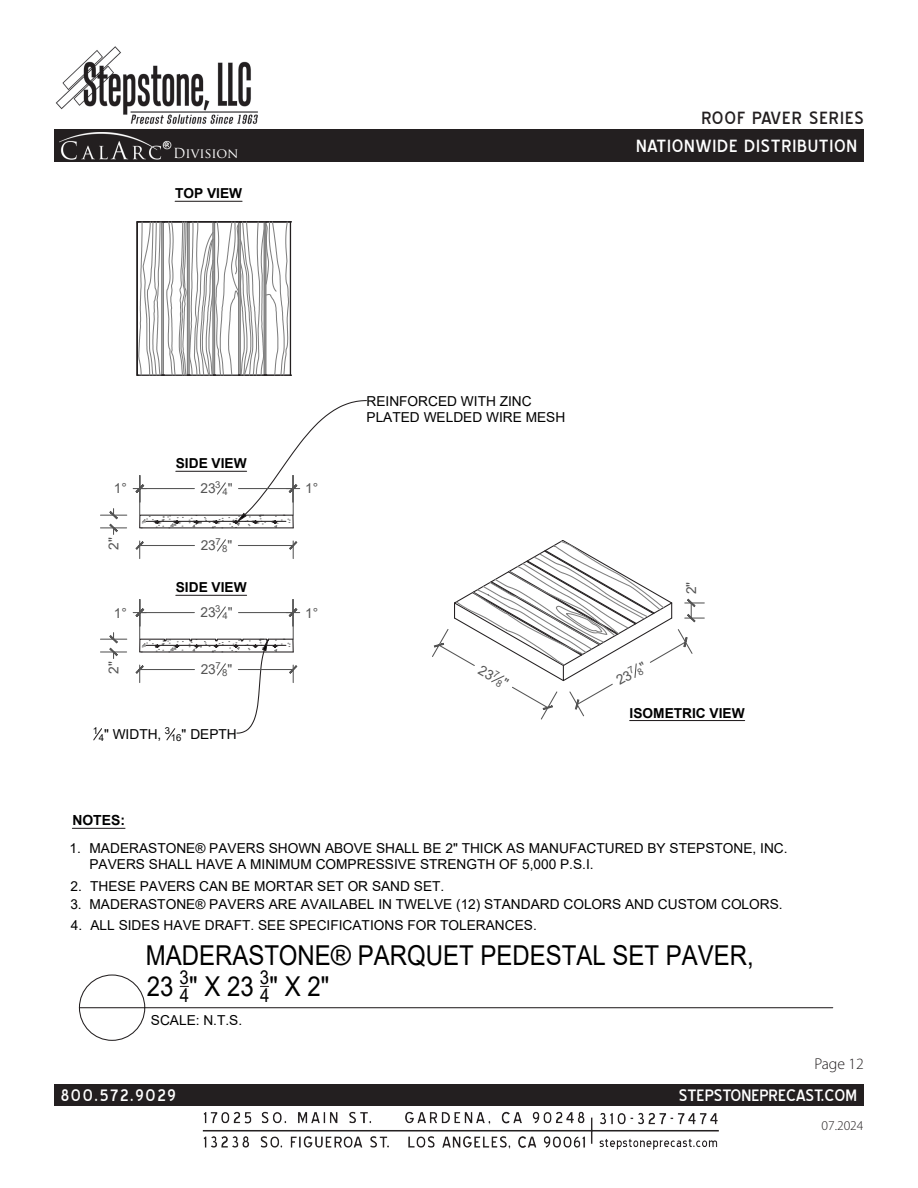
<style>
.page{position:relative;width:918px;height:1188px;background:#fff}
.page>*{position:absolute;margin:0;border:0;box-sizing:border-box;transform-origin:0 0}
.t1{font:27.45px/31px "Arial";color:#000;scale:.88 1}
.t2{font:22.5px "Blue Highway";letter-spacing:.03em;color:#fff}
.t3{font:22.5px "Blue Highway";letter-spacing:.04em;color:#231f20}
.t4{font:21px "Blue Highway";color:#fff}
.t5{font:21px "Blue Highway";letter-spacing:.08em;color:#fff}
.t6{font:300 15.75px "Myriad Pro";color:#231f20}
.t7{font:700 13.95px "Arial";color:#000}
.t8{font:13.65px/16.5px "Arial";color:#000}
.t9{font:700 13.65px "Arial";color:#000}
.t10{font:13.65px "Arial";color:#545454}
.t11{font:13.5px "Trajan Pro";letter-spacing:-.01em;color:#fff}
.t12{font:300 13.5px "Myriad Pro";color:#231f20}
.t13{font:9.6px "Arial";color:#545454}
.t14{font:9.6px "Arial";color:#000}
</style>
<div class="page">
<div style="left:54px;top:129px;width:810px;height:32px;background:#231f20"></div>
<img style="left:55px;top:46px;width:203px;height:78px">
<img style="left:59px;top:132px;width:113px;height:28px">
<img style="left:202px;top:1111px;width:517px;height:39px">
<div style="left:54px;top:1084px;width:810px;height:22px;background:#231f20"></div>
<hr style="left:175px;top:201px;width:67px;height:1px;background:#231f20">
<hr style="left:176px;top:595px;width:71px;height:1px;background:#231f20">
<hr style="left:630px;top:720px;width:115px;height:1px;background:#231f20">
<svg style="left:136px;top:221px;width:156px;height:155px"></svg>
<hr style="left:79px;top:1007px;width:754px;height:1px;background:#231f20">
<div style="left:79px;top:975px;width:66px;height:66px;border:1px solid #231f20;border-radius:50%"></div>
<svg style="left:93px;top:728px;width:9px;height:13px"></svg>
<svg style="left:135px;top:638px;width:163px;height:103px"></svg>
<hr style="left:140px;top:612px;width:54px;height:1px;background:#545454">
<hr style="left:239px;top:612px;width:54px;height:1px;background:#545454">
<svg style="left:217px;top:606px;width:9px;height:13px"></svg>
<svg style="left:100px;top:633px;width:27px;height:26px"></svg>
<hr style="left:139px;top:599px;width:1px;height:40px;background:#545454">
<svg style="left:133px;top:599px;width:13px;height:27px"></svg>
<hr style="left:293px;top:599px;width:1px;height:40px;background:#545454">
<svg style="left:286px;top:599px;width:14px;height:27px"></svg>
<hr style="left:176px;top:471px;width:71px;height:1px;background:#231f20">
<div style="left:139px;top:515px;width:155px;height:13px;border:1px solid #231f20"></div>
<hr style="left:146px;top:521px;width:140px;height:1px;background:#231f20">
<svg style="left:141px;top:515px;width:42px;height:13px"></svg>
<hr style="left:238px;top:545px;width:55px;height:1px;background:#545454">
<hr style="left:140px;top:545px;width:54px;height:1px;background:#545454">
<svg style="left:289px;top:541px;width:9px;height:18px"></svg>
<svg style="left:135px;top:541px;width:9px;height:18px"></svg>
<svg style="left:217px;top:539px;width:9px;height:13px"></svg>
<hr style="left:140px;top:488px;width:54px;height:1px;background:#545454">
<svg style="left:100px;top:509px;width:27px;height:25px"></svg>
<hr style="left:139px;top:475px;width:1px;height:40px;background:#545454">
<svg style="left:133px;top:475px;width:13px;height:27px"></svg>
<svg style="left:189px;top:400px;width:178px;height:129px"></svg>
<hr style="left:72px;top:828px;width:53px;height:1px;background:#231f20">
<svg style="left:432px;top:540px;width:272px;height:180px"></svg>
<p class="t11" style="left:173px;top:144px;width:67px">Division</p>
<p class="t9" style="left:175px;top:184px;width:69px">TOP VIEW</p>
<h2 class="t3" style="left:701px;top:108px;width:164px">ROOF PAVER SERIES</h2>
<h2 class="t2" style="left:636px;top:136px;width:222px">NATIONWIDE DISTRIBUTION</h2>
<p class="t9" style="left:176px;top:454px;width:72px">SIDE VIEW</p>
<p class="t10" style="left:200px;top:479px;width:22px">23<sup>3</sup></p>
<p class="t13" style="left:222px;top:485px;width:12px">4<sup>"</sup></p>
<p class="t10" style="left:114px;top:479px;width:15px">1°</p>
<p class="t10" style="left:305px;top:479px;width:15px">1°</p>
<p class="t10" style="left:104px;top:550px;width:14px;rotate:-90deg">2"</p>
<p class="t10" style="left:201px;top:536px;width:22px">23<sup>7</sup></p>
<p class="t13" style="left:222px;top:542px;width:12px">8<sup>"</sup></p>
<p class="t9" style="left:176px;top:578px;width:72px">SIDE VIEW</p>
<p class="t10" style="left:200px;top:603px;width:22px">23<sup>3</sup></p>
<p class="t13" style="left:222px;top:609px;width:12px">4<sup>"</sup></p>
<p class="t10" style="left:114px;top:603px;width:15px">1°</p>
<p class="t10" style="left:305px;top:603px;width:15px">1°</p>
<p class="t10" style="left:104px;top:674px;width:14px;rotate:-90deg">2"</p>
<p class="t10" style="left:201px;top:660px;width:22px">23<sup>7</sup></p>
<p class="t13" style="left:222px;top:666px;width:12px">8<sup>"</sup></p>
<p class="t14" style="left:93px;top:724px;width:7px">1</p>
<p class="t8" style="left:99px;top:726px;width:140px"><sub>4</sub>" WIDTH, <sup>3</sup><sub>16</sub>" DEPTH</p>
<p class="t8" style="left:367px;top:392px;width:200px">REINFORCED WITH ZINC<br>PLATED WELDED WIRE MESH</p>
<p class="t10" style="left:682px;top:594px;width:14px;rotate:-90deg">2"</p>
<p class="t9" style="left:630px;top:703px;width:117px">ISOMETRIC VIEW</p>
<p class="t7" style="left:72px;top:811px;width:54px">NOTES:</p>
<p class="t8" style="left:89px;top:840px;width:700px;text-indent:-20px">1. MADERASTONE® PAVERS SHOWN ABOVE SHALL BE 2" THICK AS MANUFACTURED BY STEPSTONE, INC.<br>PAVERS SHALL HAVE A MINIMUM COMPRESSIVE STRENGTH OF 5,000 P.S.I.</p>
<p class="t8" style="left:70px;top:896px;width:714px">3. MADERASTONE® PAVERS ARE AVAILABEL IN TWELVE (12) STANDARD COLORS AND CUSTOM COLORS.</p>
<p class="t8" style="left:71px;top:917px;width:468px">4. ALL SIDES HAVE DRAFT. SEE SPECIFICATIONS FOR TOLERANCES.</p>
<p class="t8" style="left:71px;top:878px;width:375px">2. THESE PAVERS CAN BE MORTAR SET OR SAND SET.</p>
<p class="t1" style="left:146px;top:940px;width:692px">MADERASTONE® PARQUET PEDESTAL SET PAVER,<br>23 <sup>3</sup></p>
<p class="t1" style="left:180px;top:971px;width:103px"><sub>4</sub>" X 23 <sup>3</sup></p>
<p class="t1" style="left:260px;top:971px;width:80px"><sub>4</sub>" X 2"</p>
<p class="t8" style="left:151px;top:1011px;width:93px">SCALE: N.T.S.</p>
<p class="t6" style="left:814px;top:1055px;width:51px">Page 12</p>
<h3 class="t5" style="left:61px;top:1086px;width:117px">800.572.9029</h3>
<h3 class="t4" style="left:679px;top:1086px;width:180px">STEPSTONEPRECAST.COM</h3>
<p class="t12" style="left:822px;top:1118px;width:43px">07.2024</p>
</div>
